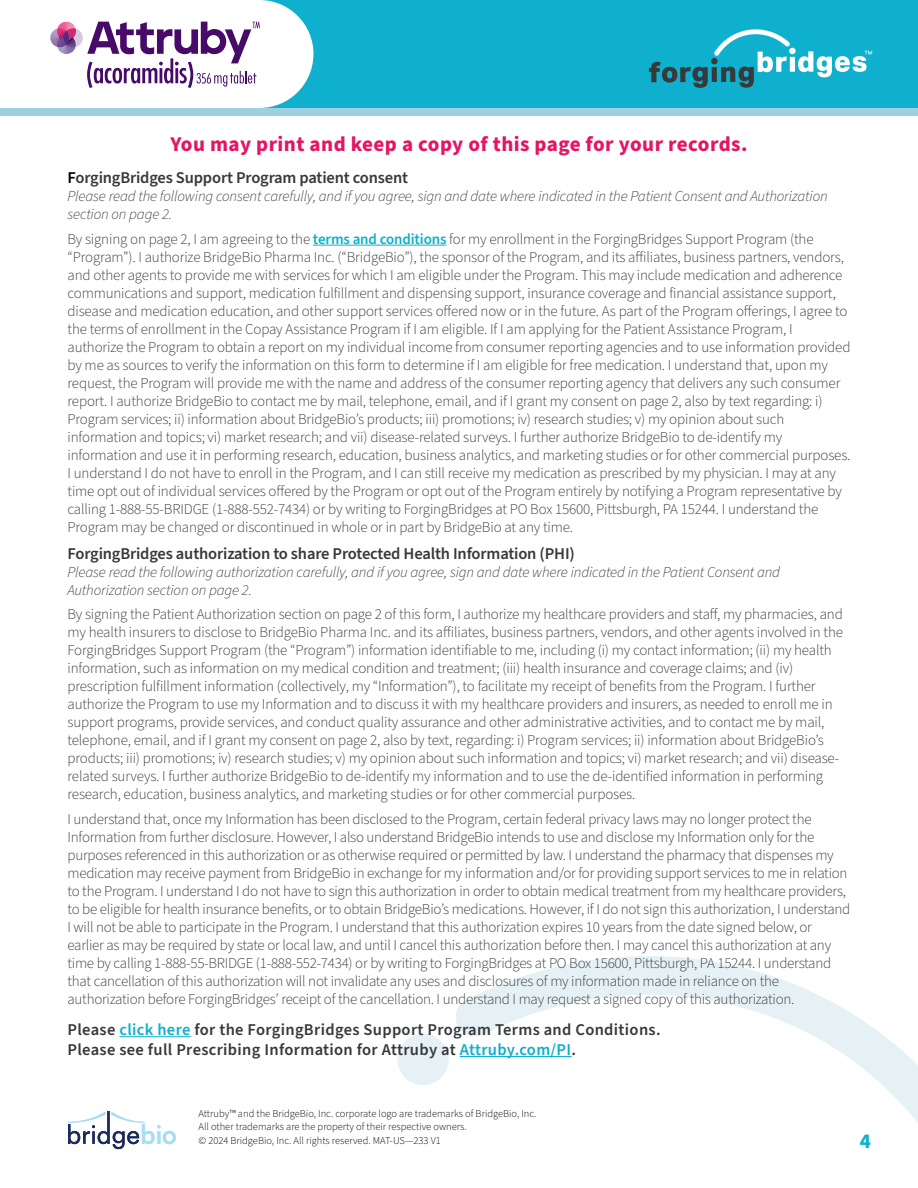
<style>
.page{position:relative;width:918px;height:1188px;background:#fff}
.page>*{position:absolute;margin:0;border:0;box-sizing:border-box;transform-origin:0 0}
.t1{font:700 21px "Source Sans Pro";letter-spacing:.02em;color:#e21665}
.t2{font:700 21px "Source Sans Pro";color:#0eb0cd}
.t3{font:600 16.5px/19.8px "Source Sans Pro";letter-spacing:.005em;color:#37393b}
.t4{font:300 15px/18px "Source Sans Pro";letter-spacing:-.01em;color:#37393b}
.t5{font:italic 300 15px/18px "Source Sans Pro";letter-spacing:-.01em;color:#37393b}
.t6{font:300 10.5px/13.5px "Source Sans Pro";color:#000}
.s1{color:#000}
.s2{font-weight:600;color:#0eb0cd}
.s3{color:#0eb0cd}
</style>
<div class="page">
<svg style="left:397px;top:956px;width:521px;height:167px"></svg>
<hr style="left:313px;top:245px;width:133px;height:1px;background:#0eb0cd">
<hr style="left:119px;top:1036px;width:72px;height:1px;background:#0eb0cd">
<hr style="left:460px;top:1056px;width:112px;height:1px;background:#0eb0cd">
<div style="left:249px;top:0;width:669px;height:108px;background:#0eb0cd"></div>
<svg style="left:649px;top:29px;width:223px;height:59px"></svg>
<div style="left:0;top:108px;width:918px;height:8px;background:#9dd1e2"></div>
<svg style="left:50px;top:0;width:263px;height:108px"></svg>
<svg style="left:68px;top:1111px;width:108px;height:38px"></svg>
<h1 class="t1" style="left:170px;top:130px;width:579px">You may print and keep a copy of this page for your records.</h1>
<p class="t3" style="left:68px;top:168px;width:342px"><span class="s1">F</span>orgingBridges Support Program patient consent</p>
<p class="t5" style="left:68px;top:188px;width:762px">Please read the following consent carefully, and if you agree, sign and date where indicated in the Patient Consent and Authorization section on page 2.</p>
<p class="t4" style="left:68px;top:230px;width:785px">By signing on page 2, I am agreeing to the <span class="s2">terms and conditions</span> for my enrollment in the ForgingBridges Support Program (the “Program”). I authorize BridgeBio Pharma Inc. (“BridgeBio”), the sponsor of the Program, and its affiliates, business partners, vendors, and other agents to provide me with services for which I am eligible under the Program. This may include medication and adherence communications and support, medication fulfillment and dispensing support, insurance coverage and financial assistance support, disease and medication education, and other support services offered now or in the future. As part of the Program offerings, I agree to the terms of enrollment in the Copay Assistance Program if I am eligible. If I am applying for the Patient Assistance Program, I authorize the Program to obtain a report on my individual income from consumer reporting agencies and to use information provided by me as sources to verify the information on this form to determine if I am eligible for free medication. I understand that, upon my request, the Program will provide me with the name and address of the consumer reporting agency that delivers any such consumer report. I authorize BridgeBio to contact me by mail, telephone, email, and if I grant my consent on page 2, also by text regarding: i)<br>Program services; ii) information about BridgeBio’s products; iii) promotions; iv) research studies; v) my opinion about such information and topics; vi) market research; and vii) disease-related surveys. I further authorize BridgeBio to de-identify my information and use it in performing research, education, business analytics, and marketing studies or for other commercial purposes.<br>I understand I do not have to enroll in the Program, and I can still receive my medication as prescribed by my physician. I may at any time opt out of individual services offered by the Program or opt out of the Program entirely by notifying a Program representative by calling 1-888-55-BRIDGE (1-888-552-7434) or by writing to ForgingBridges at PO Box 15600, Pittsburgh, PA 15244. I understand the Program may be changed or discontinued in whole or in part by BridgeBio at any time.</p>
<p class="t3" style="left:68px;top:544px;width:509px">ForgingBridges authorization to share Protected Health Information (PHI)</p>
<p class="t5" style="left:67px;top:563px;width:714px">Please read the following authorization carefully, and if you agree, sign and date where indicated in the Patient Consent and<br>Authorization section on page 2.</p>
<p class="t4" style="left:67px;top:606px;width:777px">By signing the Patient Authorization section on page 2 of this form, I authorize my healthcare providers and staff, my pharmacies, and my health insurers to disclose to BridgeBio Pharma Inc. and its affiliates, business partners, vendors, and other agents involved in the ForgingBridges Support Program (the “Program”) information identifiable to me, including (i) my contact information; (ii) my health information, such as information on my medical condition and treatment; (iii) health insurance and coverage claims; and (iv) prescription fulfillment information (collectively, my “Information”), to facilitate my receipt of benefits from the Program. I further authorize the Program to use my Information and to discuss it with my healthcare providers and insurers, as needed to enroll me in support programs, provide services, and conduct quality assurance and other administrative activities, and to contact me by mail, telephone, email, and if I grant my consent on page 2, also by text, regarding: i) Program services; ii) information about BridgeBio’s products; iii) promotions; iv) research studies; v) my opinion about such information and topics; vi) market research; and vii) disease&shy;related surveys. I further authorize BridgeBio to de-identify my information and to use the de-identified information in performing research, education, business analytics, and marketing studies or for other commercial purposes.</p>
<p class="t4" style="left:67px;top:811px;width:784px">I understand that, once my Information has been disclosed to the Program, certain federal privacy laws may no longer protect the Information from further disclosure. However, I also understand BridgeBio intends to use and disclose my Information only for the purposes referenced in this authorization or as otherwise required or permitted by law. I understand the pharmacy that dispenses my medication may receive payment from BridgeBio in exchange for my information and/or for providing support services to me in relation to the Program. I understand I do not have to sign this authorization in order to obtain medical treatment from my healthcare providers, to be eligible for health insurance benefits, or to obtain BridgeBio’s medications. However, if I do not sign this authorization, I understand I will not be able to participate in the Program. I understand that this authorization expires 10 years from the date signed below, or earlier as may be required by state or local law, and until I cancel this authorization before then. I may cancel this authorization at any time by calling 1-888-55-BRIDGE (1-888-552-7434) or by writing to ForgingBridges at PO Box 15600, Pittsburgh, PA 15244. I understand that cancellation of this authorization will not invalidate any uses and disclosures of my information made in reliance on the authorization before ForgingBridges’ receipt of the cancellation. I understand I may request a signed copy of this authorization.</p>
<p class="t3" style="left:68px;top:1021px;width:595px">Please <span class="s3">click here</span> for the ForgingBridges Support Program Terms and Conditions.<br>Please see full Prescribing Information for Attruby at <span class="s3">Attruby.com/PI</span>.</p>
<p class="t6" style="left:199px;top:1107px;width:340px">Attruby™ and the BridgeBio, Inc. corporate logo are trademarks of BridgeBio, Inc.<br>All other trademarks are the property of their respective owners.<br>© 2024 BridgeBio, Inc. All rights reserved. MAT-US—233 V1</p>
<h1 class="t2" style="left:860px;top:1127px;width:13px">4</h1>
</div>
